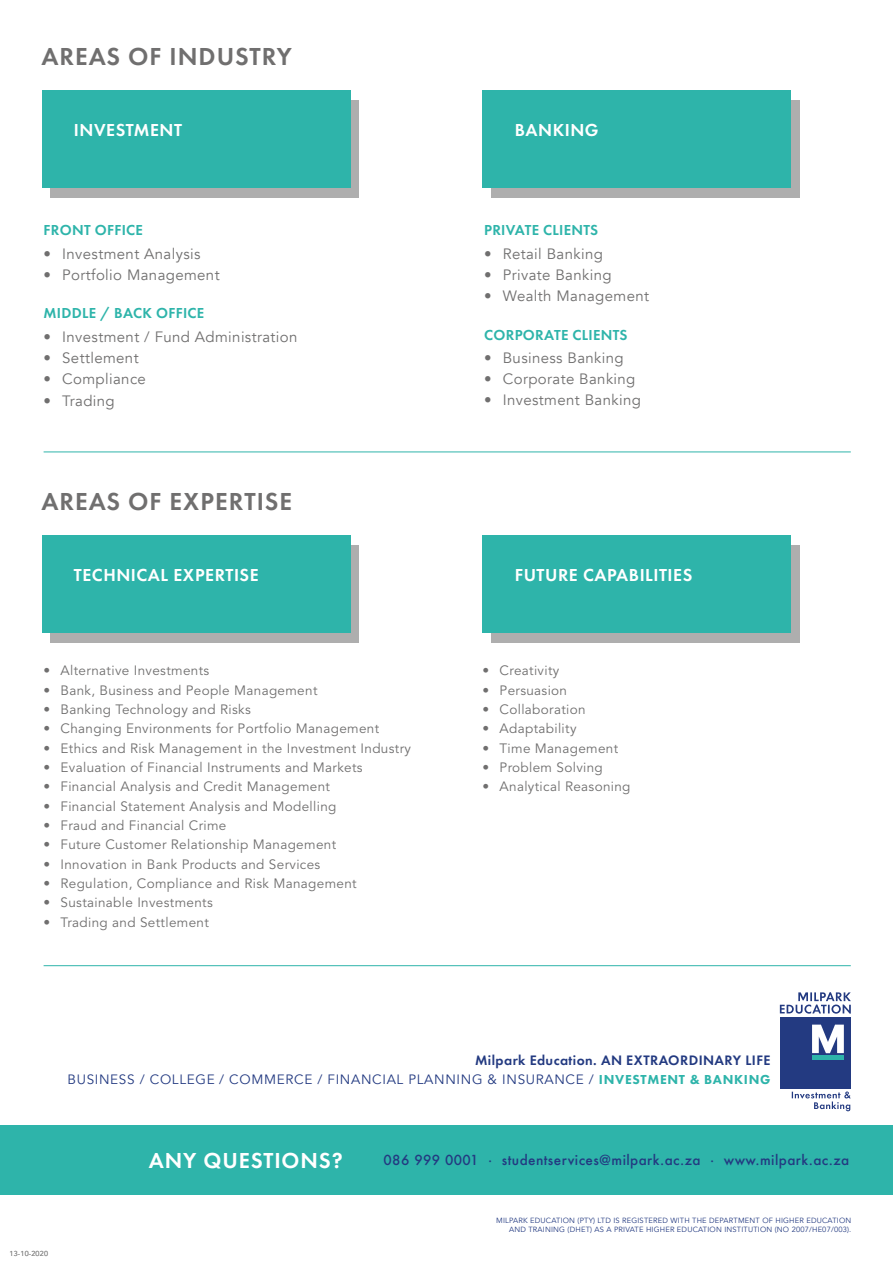
<style>
.page{position:relative;width:893px;height:1263px;background:#fff}
.page>*{position:absolute;margin:0;border:0;box-sizing:border-box;transform-origin:0 0}
.t1{font:600 25.5px "Futura PT";letter-spacing:.04em;color:#706f6f}
.t2{font:600 22.5px "Futura PT";letter-spacing:.04em;color:#fff}
.t3{font:600 18px "Futura PT";letter-spacing:.03em;color:#fff}
.t4{font:15px "Avenir";letter-spacing:.025em;color:#706f6f}
.t5{font:600 15px "Futura PT";letter-spacing:.02em;color:#2eb4aa}
.t6{font:600 14.25px "Futura PT";letter-spacing:.03em;color:#233a81}
.t7{font:13.5px "Avenir LT Std";letter-spacing:.025em;color:#706f6f}
.t8{font:13.5px "Avenir";letter-spacing:.05em;color:#233a81}
.t9{font:500 13.5px "Futura";letter-spacing:.03em;color:#233a81}
.t10{font:7.5px/9px "Avenir";letter-spacing:.025em;color:#233a81;text-align:right}
.t11{font:7.2px "Avenir";letter-spacing:.025em;color:#878787}
.s1{font-family:"Futura PT";font-weight:800;color:#2eb4aa}
</style>
<div class="page">
<div style="left:0;top:1125px;width:893px;height:69px;background:#2eb4aa"></div>
<hr style="left:44px;top:965px;width:807px;height:1px;background:#2eb4aa">
<hr style="left:44px;top:452px;width:807px;height:1px;background:#2eb4aa">
<div style="left:51px;top:100px;width:308px;height:98px;background:#aeaeae"></div>
<div style="left:51px;top:545px;width:308px;height:98px;background:#aeaeae"></div>
<div style="left:491px;top:100px;width:309px;height:98px;background:#aeaeae"></div>
<div style="left:491px;top:545px;width:309px;height:98px;background:#aeaeae"></div>
<div style="left:42px;top:90px;width:308px;height:98px;background:#2eb4aa"></div>
<div style="left:42px;top:535px;width:308px;height:98px;background:#2eb4aa"></div>
<div style="left:483px;top:90px;width:308px;height:98px;background:#2eb4aa"></div>
<div style="left:483px;top:535px;width:308px;height:98px;background:#2eb4aa"></div>
<div style="left:780px;top:1017px;width:71px;height:71px;background:#233a81"></div>
<svg style="left:780px;top:992px;width:71px;height:22px"></svg>
<svg style="left:812px;top:1024px;width:32px;height:29px"></svg>
<hr style="left:812px;top:1056px;width:32px;height:4px;background:#2eb4aa">
<svg style="left:792px;top:1091px;width:59px;height:20px"></svg>
<h1 class="t1" style="left:41px;top:41px;width:252px">AREAS OF INDUSTRY</h1>
<h3 class="t3" style="left:74px;top:119px;width:110px">INVESTMENT</h3>
<p class="t5" style="left:44px;top:221px;width:101px">FRONT OFFICE</p>
<p class="t4" style="left:44px;top:244px;width:158px">• Investment Analysis</p>
<p class="t4" style="left:44px;top:266px;width:178px">• Portfolio Management</p>
<p class="t5" style="left:44px;top:304px;width:162px">MIDDLE / BACK OFFICE</p>
<p class="t4" style="left:44px;top:328px;width:255px">• Investment / Fund Administration</p>
<p class="t4" style="left:44px;top:349px;width:97px">• Settlement</p>
<p class="t4" style="left:44px;top:370px;width:104px">• Compliance</p>
<p class="t4" style="left:44px;top:391px;width:73px">• Trading</p>
<h1 class="t1" style="left:41px;top:486px;width:252px">AREAS OF EXPERTISE</h1>
<h3 class="t3" style="left:74px;top:564px;width:186px">TECHNICAL EXPERTISE</h3>
<p class="t7" style="left:44px;top:663px;width:167px">• Alternative Investments</p>
<p class="t7" style="left:44px;top:682px;width:275px">• Bank, Business and People Management</p>
<p class="t7" style="left:44px;top:702px;width:209px">• Banking Technology and Risks</p>
<p class="t7" style="left:44px;top:721px;width:337px">• Changing Environments for Portfolio Management</p>
<p class="t7" style="left:44px;top:740px;width:369px">• Ethics and Risk Management in the Investment Industry</p>
<p class="t7" style="left:44px;top:760px;width:321px">• Evaluation of Financial Instruments and Markets</p>
<p class="t7" style="left:44px;top:779px;width:288px">• Financial Analysis and Credit Management</p>
<p class="t7" style="left:44px;top:798px;width:294px">• Financial Statement Analysis and Modelling</p>
<p class="t7" style="left:44px;top:818px;width:184px">• Fraud and Financial Crime</p>
<p class="t7" style="left:44px;top:837px;width:294px">• Future Customer Relationship Management</p>
<p class="t7" style="left:44px;top:856px;width:278px">• Innovation in Bank Products and Services</p>
<p class="t7" style="left:44px;top:876px;width:315px">• Regulation, Compliance and Risk Management</p>
<p class="t7" style="left:44px;top:895px;width:171px">• Sustainable Investments</p>
<p class="t7" style="left:44px;top:914px;width:167px">• Trading and Settlement</p>
<h3 class="t3" style="left:515px;top:119px;width:85px">BANKING</h3>
<p class="t5" style="left:484px;top:221px;width:115px">PRIVATE CLIENTS</p>
<p class="t4" style="left:484px;top:244px;width:120px">• Retail Banking</p>
<p class="t4" style="left:484px;top:266px;width:129px">• Private Banking</p>
<p class="t4" style="left:484px;top:287px;width:166px">• Wealth Management</p>
<p class="t5" style="left:484px;top:325px;width:145px">CORPORATE CLIENTS</p>
<p class="t4" style="left:484px;top:349px;width:141px">• Business Banking</p>
<p class="t4" style="left:484px;top:370px;width:153px">• Corporate Banking</p>
<p class="t4" style="left:484px;top:391px;width:158px">• Investment Banking</p>
<h3 class="t3" style="left:515px;top:564px;width:179px">FUTURE CAPABILITIES</h3>
<p class="t7" style="left:483px;top:663px;width:78px">• Creativity</p>
<p class="t7" style="left:483px;top:682px;width:86px">• Persuasion</p>
<p class="t7" style="left:483px;top:702px;width:104px">• Collaboration</p>
<p class="t7" style="left:483px;top:721px;width:95px">• Adaptability</p>
<p class="t7" style="left:483px;top:740px;width:137px">• Time Management</p>
<p class="t7" style="left:483px;top:760px;width:122px">• Problem Solving</p>
<p class="t7" style="left:483px;top:779px;width:149px">• Analytical Reasoning</p>
<p class="t6" style="left:475px;top:1051px;width:297px">Milpark Education. AN EXTRAORDINARY LIFE</p>
<p class="t8" style="left:68px;top:1071px;width:704px">BUSINESS / COLLEGE / COMMERCE / FINANCIAL PLANNING &amp; INSURANCE / <span class="s1">INVESTMENT &amp; BANKING</span></p>
<h2 class="t2" style="left:149px;top:1146px;width:196px">ANY QUESTIONS?</h2>
<p class="t9" style="left:724px;top:1151px;width:127px">www.milpark.ac.za</p>
<p class="t9" style="left:384px;top:1151px;width:332px">086 999 0001 . studentservices@milpark.ac.za .</p>
<p class="t11" style="left:10px;top:1249px;width:40px">13-10-2020</p>
<p class="t10" style="left:496px;top:1216px;width:357px">MILPARK EDUCATION (PTY) LTD IS REGISTERED WITH THE DEPARTMENT OF HIGHER EDUCATION<br>AND TRAINING (DHET) AS A PRIVATE HIGHER EDUCATION INSTITUTION (NO 2007/HE07/003).</p>
</div>
